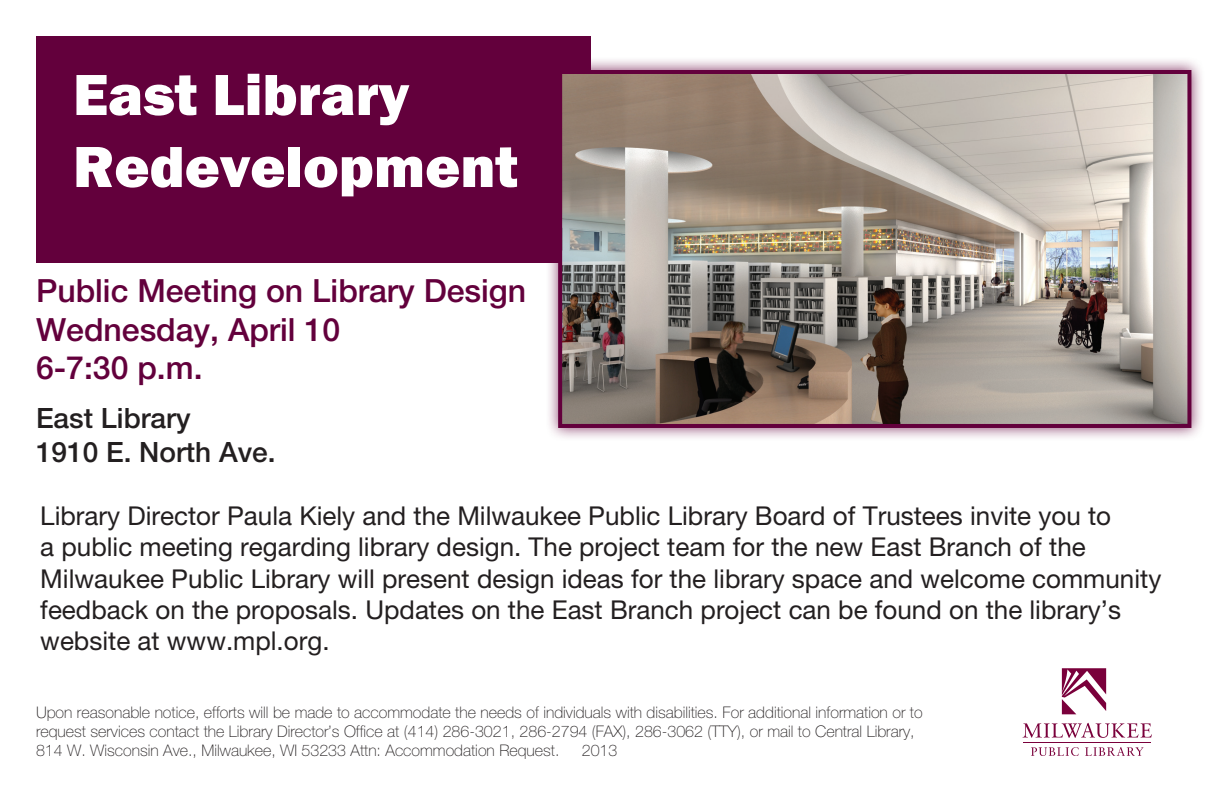
<style>
.page{position:relative;width:1224px;height:792px;background:#fff}
.page>*{position:absolute;margin:0;border:0;box-sizing:border-box;transform-origin:0 0}
.t1{font:800 60px/72px "Franklin Gothic";color:#fff}
.t2{font:500 32px/38.4px "Helvetica Neue LT Std";color:#63003c}
.t3{font:500 28px/33.6px "Helvetica Neue LT Std";color:#231f20}
.t4{font:26px/31.2px "Helvetica Neue LT Std";color:#231f20}
.t5{font:100 16px/19.2px "Helvetica Neue LT Std";color:#231f20}
</style>
<div class="page">
<svg style="left:1023px;top:723px;width:129px;height:15px"></svg>
<svg style="left:1031px;top:747px;width:48px;height:9px"></svg>
<svg style="left:1085px;top:747px;width:58px;height:9px"></svg>
<hr style="left:1024px;top:742px;width:127px;height:1px;background:#7a003b">
<svg style="left:1062px;top:668px;width:44px;height:46px"></svg>
<div style="left:36px;top:36px;width:555px;height:226px;background:#63003c"></div>
<div style="left:545px;top:56px;width:660px;height:386px;background:#63003c;opacity:.75"></div>
<img style="left:563px;top:75px;width:623px;height:348px">
<div style="left:558px;top:70px;width:633px;height:358px;border:4px solid #63003c"></div>
<h1 class="t1" style="left:73px;top:59px;width:446px">East Library<br>Redevelopment</h1>
<p class="t2" style="left:36px;top:271px;width:492px">Public Meeting on Library Design<br>Wednesday, April 10<br>6-7:30 p.m.</p>
<p class="t3" style="left:36px;top:401px;width:241px">East Library<br>1910 E. North Ave.</p>
<p class="t4" style="left:40px;top:500px;width:1123px">Library Director Paula Kiely and the Milwaukee Public Library Board of Trustees invite you to<br>a public meeting regarding library design. The project team for the new East Branch of the Milwaukee Public Library will present design ideas for the library space and welcome community feedback on the proposals. Updates on the East Branch project can be found on the library’s website at www.mpl.org.</p>
<p class="t5" style="left:36px;top:702px;width:888px">Upon reasonable notice, efforts will be made to accommodate the needs of individuals with disabilities. For additional information or to request services contact the Library Director’s Office at (414) 286-3021, 286-2794 (FAX), 286-3062 (TTY), or mail to Central Library,<br>814 W. Wisconsin Ave., Milwaukee, WI 53233 Attn: Accommodation Request.</p>
<p class="t5" style="left:582px;top:741px;width:37px">2013</p>
</div>
